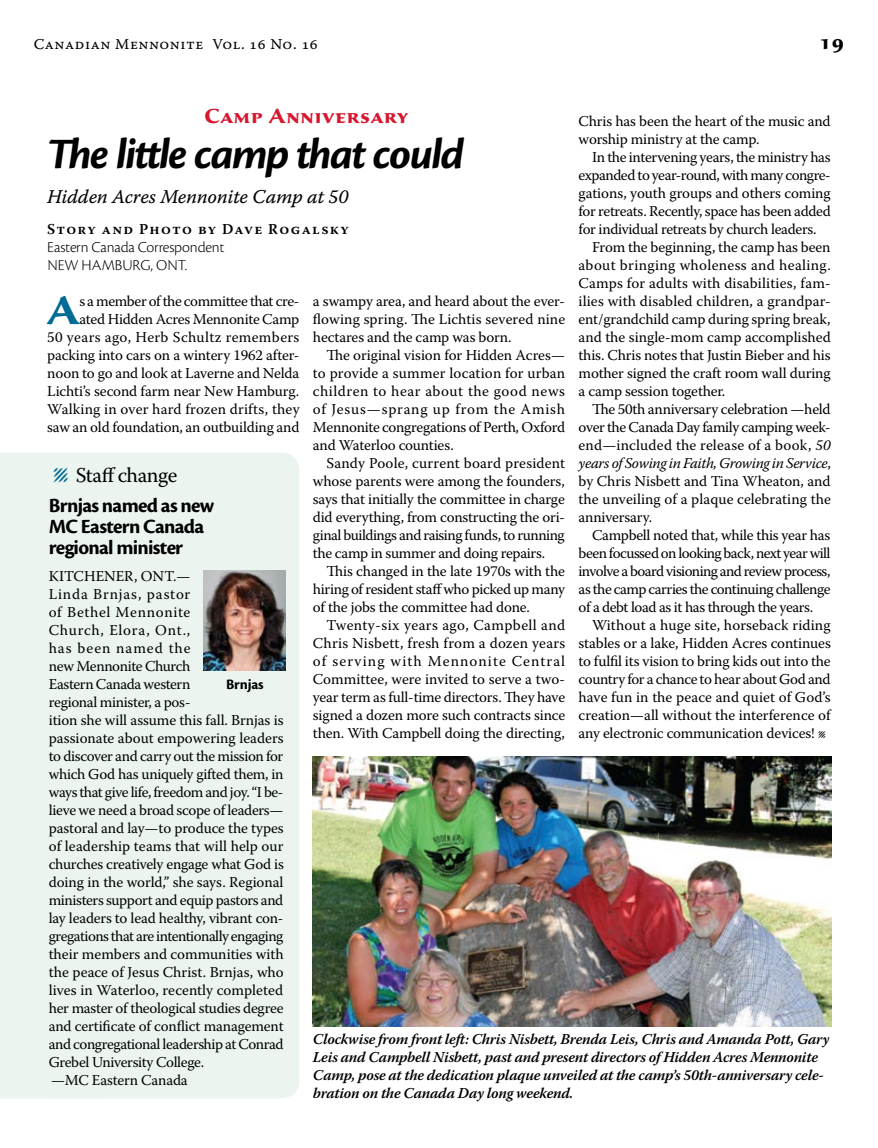
<style>
.page{position:relative;width:878px;height:1148px;background:#fff}
.page>*{position:absolute;margin:0;border:0;box-sizing:border-box;transform-origin:0 0}
.t1{font:italic 700 45px "Cronos Pro";color:#000}
.t2{font:700 40.65px "Sava Pro";color:#006b94}
.t3{font:700 21px/21px "Cronos Pro";letter-spacing:-.03em;color:#000}
.t4{font:700 21px "Sava Pro";letter-spacing:.03em;color:#d7162f}
.t5{font:21px "Warnock Pro";letter-spacing:-.02em;color:#000}
.t6{font:700 21px "Sava Pro";color:#000}
.t7{font:19.5px "Warnock Pro It Capt";letter-spacing:-.015em;color:#000}
.t8{font:300 15.75px/18px "Cronos Pro";letter-spacing:-.01em;color:#000}
.t9{font:15px/18px "Warnock Pro";letter-spacing:-.01em;color:#000;text-align:justify}
.t10{font:italic 600 15px/18px "Warnock Pro";letter-spacing:-.015em;color:#000}
.t11{font:15px "Warnock Pro";letter-spacing:.01em;color:#000}
.t12{font:15px "Warnock Pro";letter-spacing:-.04em;color:#000}
.t13{font:15px "Warnock Pro";letter-spacing:-.035em;color:#000}
.t14{font:italic 15px "Warnock Pro";letter-spacing:-.025em;color:#000}
.t15{font:15px "Warnock Pro";letter-spacing:-.03em;color:#000}
.t16{font:15px "Warnock Pro";letter-spacing:.02em;color:#000}
.t17{font:15px "Warnock Pro Capt";letter-spacing:.035em;color:#000}
.t18{font:600 15px "Warnock Pro";letter-spacing:.09em;color:#000}
.t19{font:700 15px "Cronos Pro";letter-spacing:-.015em;color:#000}
.s1{font-style:italic}
.s2{font-style:normal}
.s3{font-size:30px;color:#006b94}
</style>
<div class="page">
<div style="left:0;top:453px;width:48px;height:645px;background:#ebf4ee"></div>
<img style="left:313px;top:756px;width:518px;height:270px">
<div style="left:34px;top:453px;width:265px;height:645px;background:#ebf4ee;border-radius:18px"></div>
<img style="left:204px;top:571px;width:82px;height:100px">
<p class="t17" style="left:34px;top:35px;width:285px">Canadian Mennonite Vol. 16 No. 16</p>
<h3 class="t6" style="left:819px;top:28px;width:27px">19</h3>
<h3 class="t4" style="left:204px;top:102px;width:205px">Camp Anniversary</h3>
<h1 class="t1" style="left:47px;top:128px;width:418px">The little camp that could</h1>
<h3 class="t7" style="left:47px;top:185px;width:303px">Hidden Acres Mennonite Camp at 50</h3>
<p class="t18" style="left:47px;top:220px;width:303px">Story and Photo by Dave Rogalsky</p>
<p class="t8" style="left:47px;top:238px;width:179px">Eastern Canada Correspondent<br>New Hambu</p>
<p class="t9" style="left:578px;top:112px;width:253px">Chris has been the heart of the music and worship ministry at the camp.</p>
<p class="t9" style="left:592px;top:148px;width:240px">In the intervening years, the ministry has</p>
<p class="t13" style="left:578px;top:166px;width:254px">expanded to year-round, with many congre-</p>
<p class="t9" style="left:578px;top:184px;width:254px">gations, youth groups and others coming</p>
<p class="t9" style="left:578px;top:202px;width:254px">for retreats. Recently, space has been added</p>
<p class="t9" style="left:578px;top:220px;width:240px">for individual retreats by church leaders.</p>
<p class="t9" style="left:592px;top:238px;width:240px">From the beginning, the camp has been</p>
<p class="t16" style="left:578px;top:256px;width:254px">about bringing wholeness and healing.</p>
<p class="t11" style="left:578px;top:274px;width:253px">Camps for adults with disabilities, fam-</p>
<p class="t11" style="left:578px;top:292px;width:253px">ilies with disabled children, a grandpar-</p>
<p class="t9" style="left:578px;top:310px;width:253px">ent/grandchild camp during spring break,</p>
<p class="t9" style="left:578px;top:328px;width:254px">and the single-mom camp accomplished</p>
<p class="t9" style="left:578px;top:346px;width:253px">this. Chris notes that Justin Bieber and his</p>
<p class="t9" style="left:578px;top:364px;width:253px">mother signed the craft room wall during</p>
<p class="t9" style="left:578px;top:382px;width:148px">a camp session together.</p>
<p class="t9" style="left:592px;top:400px;width:240px">The 50th anniversary celebration —held</p>
<p class="t9" style="left:578px;top:418px;width:253px">over the Canada Day family camping week-</p>
<p class="t11" style="left:578px;top:436px;width:254px">end—included the release of a book, <span class="s1">50</span></p>
<p class="t14" style="left:578px;top:454px;width:254px">years of Sowing in Faith, Growing in Service<span class="s2">,</span></p>
<p class="t9" style="left:578px;top:472px;width:253px">by Chris Nisbett and Tina Wheaton, and</p>
<p class="t9" style="left:578px;top:490px;width:254px">the unveiling of a plaque celebrating the</p>
<p class="t9" style="left:578px;top:508px;width:75px">anniversary.</p>
<p class="t9" style="left:592px;top:526px;width:240px">Campbell noted that, while this year has</p>
<p class="t12" style="left:578px;top:544px;width:253px">been focussed on looking back, next year will</p>
<p class="t12" style="left:578px;top:562px;width:253px">involve a board visioning and review process,</p>
<p class="t13" style="left:578px;top:580px;width:253px">as the camp carries the continuing challenge</p>
<p class="t15" style="left:578px;top:598px;width:236px">of a debt load as it has through the years.</p>
<p class="t11" style="left:592px;top:616px;width:240px">Without a huge site, horseback riding</p>
<p class="t9" style="left:578px;top:634px;width:254px">stables or a lake, Hidden Acres continues</p>
<p class="t9" style="left:578px;top:652px;width:253px">to fulfil its vision to bring kids out into the</p>
<p class="t9" style="left:578px;top:670px;width:253px">country for a chance to hear about God and</p>
<p class="t9" style="left:578px;top:688px;width:253px">have fun in the peace and quiet of God’s</p>
<p class="t9" style="left:578px;top:706px;width:253px">creation—all without the interference of</p>
<p class="t9" style="left:578px;top:724px;width:244px">any electronic communication devices! l</p>
<p class="t8" style="left:133px;top:256px;width:56px">rg, On t.</p>
<p class="t9" style="left:47px;top:292px;width:254px;text-align:right">s a member of the committee that cre-<br>ated Hidden Acres Mennonite Camp<br>50 years ago, Herb Schultz remembers packing into cars on a wintery 1962 after&shy;noon to go and look at Laverne and Nelda Lichti’s second farm near New Hamburg.<br>Walking in over hard frozen drifts, they saw an old foundation, an outbuilding and</p>
<p class="t9" style="left:313px;top:292px;width:254px">a swampy area, and heard about the ever&shy;flowing spring. The Lichtis severed nine hectares and the camp was born.</p>
<h2 class="t2" style="left:47px;top:283px;width:34px">A</h2>
<p class="t9" style="left:313px;top:346px;width:254px;text-indent:14px">The original vision for Hidden Acres— to provide a summer location for urban children to hear about the good news of Jesus—sprang up from the Amish Mennonite congregations of Perth, Oxford and Waterloo counties.</p>
<p class="t9" style="left:313px;top:454px;width:254px;text-indent:14px">Sandy Poole, current board president whose parents were among the founders, says that initially the committee in charge did everything, from constructing the ori&shy;ginal buildings and raising funds, to running the camp in summer and doing repairs.</p>
<p class="t9" style="left:313px;top:562px;width:253px;text-indent:14px">This changed in the late 1970s with the hiring of resident staff who picked up many of the jobs the committee had done.</p>
<p class="t9" style="left:313px;top:616px;width:254px;text-indent:14px">Twenty-six years ago, Campbell and Chris Nisbett, fresh from a dozen years of serving with Mennonite Central Committee, were invited to serve a two&shy;year term as full-time directors. They have signed a dozen more such contracts since then. With Campbell doing the directing,</p>
<h3 class="t5" style="left:53px;top:462px;width:126px"><span class="s3">Λ</span> Staff change</h3>
<h3 class="t3" style="left:49px;top:495px;width:167px">Brnjas named as new<br>MC Eastern Canada regional minister</h3>
<p class="t9" style="left:49px;top:566px;width:236px;text-align:left">KITCHENER, ONT.—<br>Linda Brnjas, pastor<br>of Bethel Mennonite<br>Church, Elora, Ont.,<br>has been named the<br>new Mennonite Church<br>Eastern Canada western<br>regional minister, a pos-<br>ition she will assume this fall. Brnjas is passionate about empowering leaders to discover and carry out the mission for which God has uniquely gifted them, in ways that give life, freedom and joy. “I be&shy;lieve we need a broad scope of leaders— pastoral and lay—to produce the types of leadership teams that will help our churches creatively engage what God is doing in the world,” she says. Regional ministers support and equip pastors and lay leaders to lead healthy, vibrant con&shy;gregations that are intentionally engaging their members and communities with the peace of Jesus Christ. Brnjas, who lives in Waterloo, recently completed her master of theological studies degree and certificate of conflict management and congregational leadership at Conrad Grebel University College.<br>—MC Eastern Canada</p>
<p class="t19" style="left:226px;top:675px;width:39px">Brnjas</p>
<p class="t10" style="left:313px;top:1030px;width:518px">Clockwise from front left: Chris Nisbett, Brenda Leis, Chris and Amanda Pott, Gary Leis and Campbell Nisbett, past and present directors of Hidden Acres Mennonite Camp, pose at the dedication plaque unveiled at the camp’s 50th-anniversary cele&shy;bration on the Canada Day long weekend.</p>
</div>
